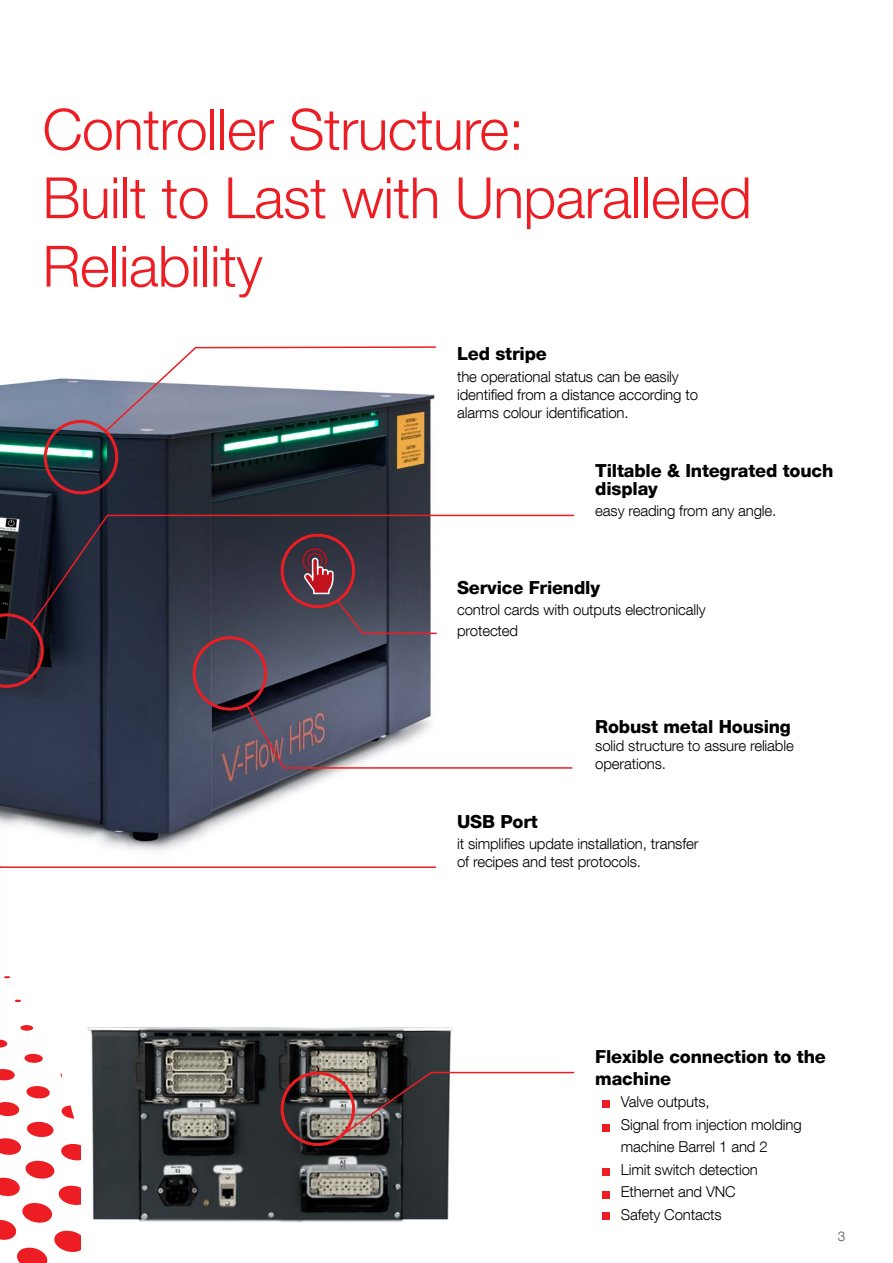
<style>
.page{position:relative;width:893px;height:1263px;background:#fff}
.page>*{position:absolute;margin:0;border:0;box-sizing:border-box;transform-origin:0 0}
.t1{font:300 57px/68.4px "Helvetica Neue LT Com";letter-spacing:-.01em;color:#ed1d24}
.t2{font:800 18px/18px "Helvetica Neue LT Com";letter-spacing:-.01em;color:#000}
.t3{font:300 15px/22.5px "Helvetica Neue LT Com";letter-spacing:-.01em;color:#000}
.t4{font:300 13.5px "Helvetica Neue LT Com";color:#58595b}
</style>
<div class="page">
<img style="left:87px;top:1027px;width:366px;height:196px">
<svg style="left:0;top:1053px;width:81px;height:210px"></svg>
<svg style="left:20px;top:1025px;width:14px;height:6px"></svg>
<svg style="left:14px;top:999px;width:7px;height:3px"></svg>
<img style="left:0;top:378px;width:431px;height:207px">
<div style="left:44px;top:420px;width:74px;height:74px;border:3px solid #ed1d24;border-radius:50%"></div>
<svg style="left:103px;top:346px;width:333px;height:88px"></svg>
<svg style="left:0;top:585px;width:436px;height:283px"></svg>
<svg style="left:30px;top:514px;width:545px;height:112px"></svg>
<img style="left:0;top:795px;width:9px;height:336px">
<div style="left:281px;top:1071px;width:74px;height:75px;border:3px solid #ed1d24;border-radius:50%"></div>
<svg style="left:342px;top:1071px;width:233px;height:65px"></svg>
<div style="left:602px;top:1100px;width:8px;height:8px;background:#ed1d24"></div>
<div style="left:602px;top:1124px;width:8px;height:8px;background:#ed1d24"></div>
<div style="left:602px;top:1168px;width:8px;height:8px;background:#ed1d24"></div>
<div style="left:602px;top:1191px;width:8px;height:8px;background:#ed1d24"></div>
<div style="left:602px;top:1212px;width:8px;height:8px;background:#ed1d24"></div>
<svg style="left:186px;top:528px;width:388px;height:241px"></svg>
<h1 class="t1" style="left:43px;top:94px;width:711px">Controller Structure:<br>Built to Last with Unparalleled<br>Reliability</h1>
<p class="t2" style="left:457px;top:345px;width:91px">Led stripe</p>
<p class="t3" style="left:457px;top:367px;width:242px;line-height:18px">the operational status can be easily identified from a distance according to alarms colour identification.</p>
<p class="t2" style="left:595px;top:462px;width:240px">Tiltable &amp; Integrated touch display</p>
<p class="t3" style="left:595px;top:499px;width:183px">easy reading from any angle.</p>
<p class="t2" style="left:457px;top:579px;width:144px">Service Friendly</p>
<p class="t3" style="left:457px;top:599px;width:250px;line-height:21px">control cards with outputs electronically protected</p>
<p class="t2" style="left:595px;top:717px;width:197px">Robust metal Housing</p>
<p class="t3" style="left:595px;top:736px;width:200px;line-height:18px">solid structure to assure reliable operations.</p>
<p class="t2" style="left:457px;top:813px;width:82px">USB Port</p>
<p class="t3" style="left:457px;top:835px;width:243px;line-height:18px">it simplifies update installation, transfer of recipes and test protocols.</p>
<p class="t2" style="left:595px;top:1046px;width:232px;line-height:21.6px">Flexible connection to the machine</p>
<p class="t3" style="left:621px;top:1090px;width:182px">Valve outputs,<br>Signal from injection molding machine Barrel 1 and 2<br>Limit switch detection<br>Ethernet and VNC<br>Safety Contacts</p>
<p class="t4" style="left:838px;top:1227px;width:9px">3</p>
</div>
